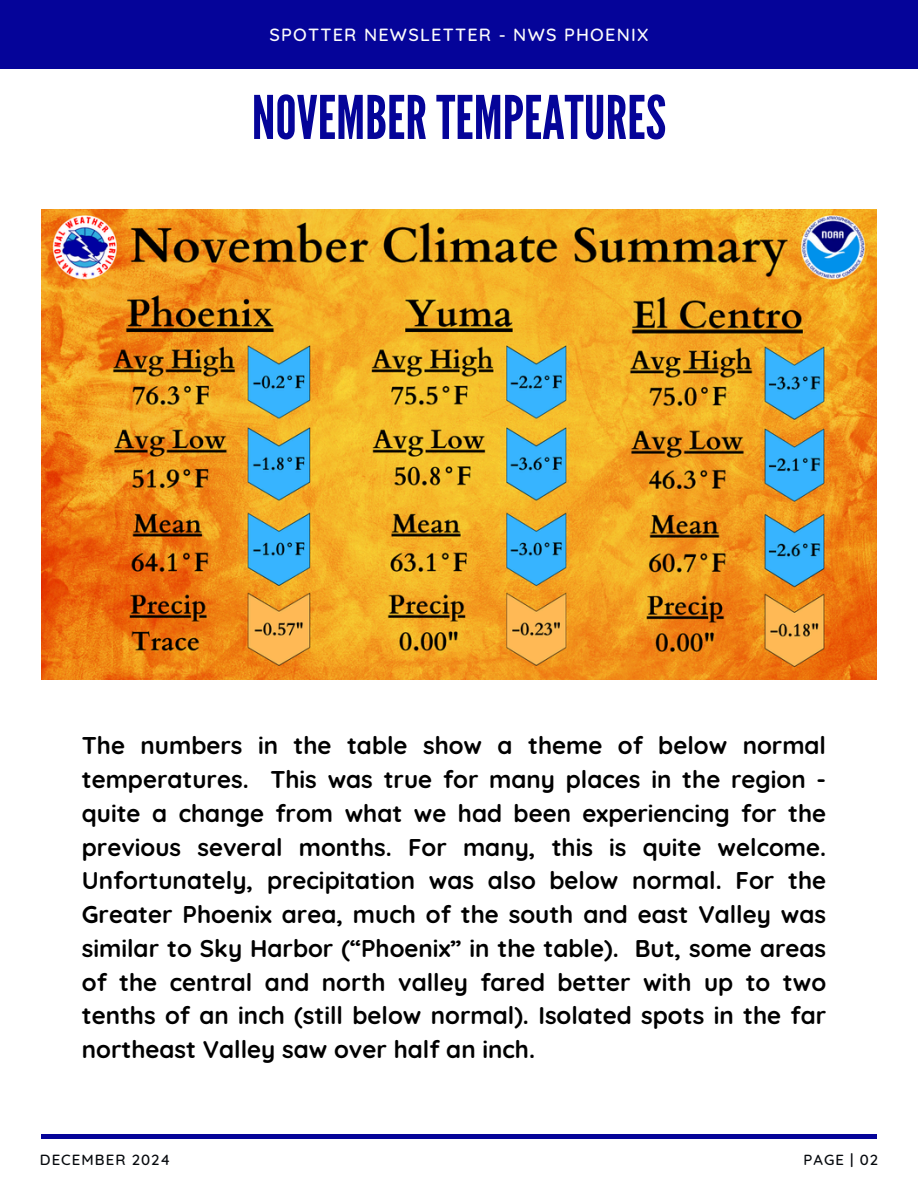
<style>
.page{position:relative;width:918px;height:1188px;background:#fff}
.page>*{position:absolute;margin:0;border:0;box-sizing:border-box;transform-origin:0 0}
.t1{font:60px "League Gothic";color:#050499}
.t2{font:700 24.15px/33.8px "Quicksand";color:#000;text-align:justify}
.t3{font:500 18px "Quicksand";letter-spacing:.07em;color:#fcfcfc}
.t4{font:500 15px "Quicksand";letter-spacing:.07em;color:#070a0e}
.t5{font:500 14.85px "Quicksand";letter-spacing:.07em;color:#070a0e}
</style>
<div class="page">
<div style="left:0;top:0;width:918px;height:69px;background:#050499"></div>
<hr style="left:41px;top:1135px;width:836px;height:3px;background:#050499">
<img style="left:41px;top:209px;width:836px;height:470px">
<h1 class="t3" style="left:269px;top:23px;width:381px">SPOTTER NEWSLETTER - NWS PHOENIX</h1>
<p class="t1" style="left:252px;top:83px;width:416px">NOVEMBERTEMPEATURES</p>
<h2 class="t2" style="left:82px;top:729px;width:746px">The numbers in the table show a theme of below normal temperatures. This was true for many places in the region - quite a change from what we had been experiencing for the previous several months. For many, this is quite welcome.<br>Unfortunately, precipitation was also below normal. For the Greater Phoenix area, much of the south and east Valley was similar to Sky Harbor (“Phoenix” in the table). But, some areas of the central and north valley fared better with up to two tenths of an inch (still below normal). Isolated spots in the far northeast Valley saw over half an inch.</h2>
<p class="t4" style="left:40px;top:1150px;width:132px">DECEMBER 2024</p>
<h3 class="t5" style="left:803px;top:1151px;width:76px">PAGE | 02</h3>
</div>
